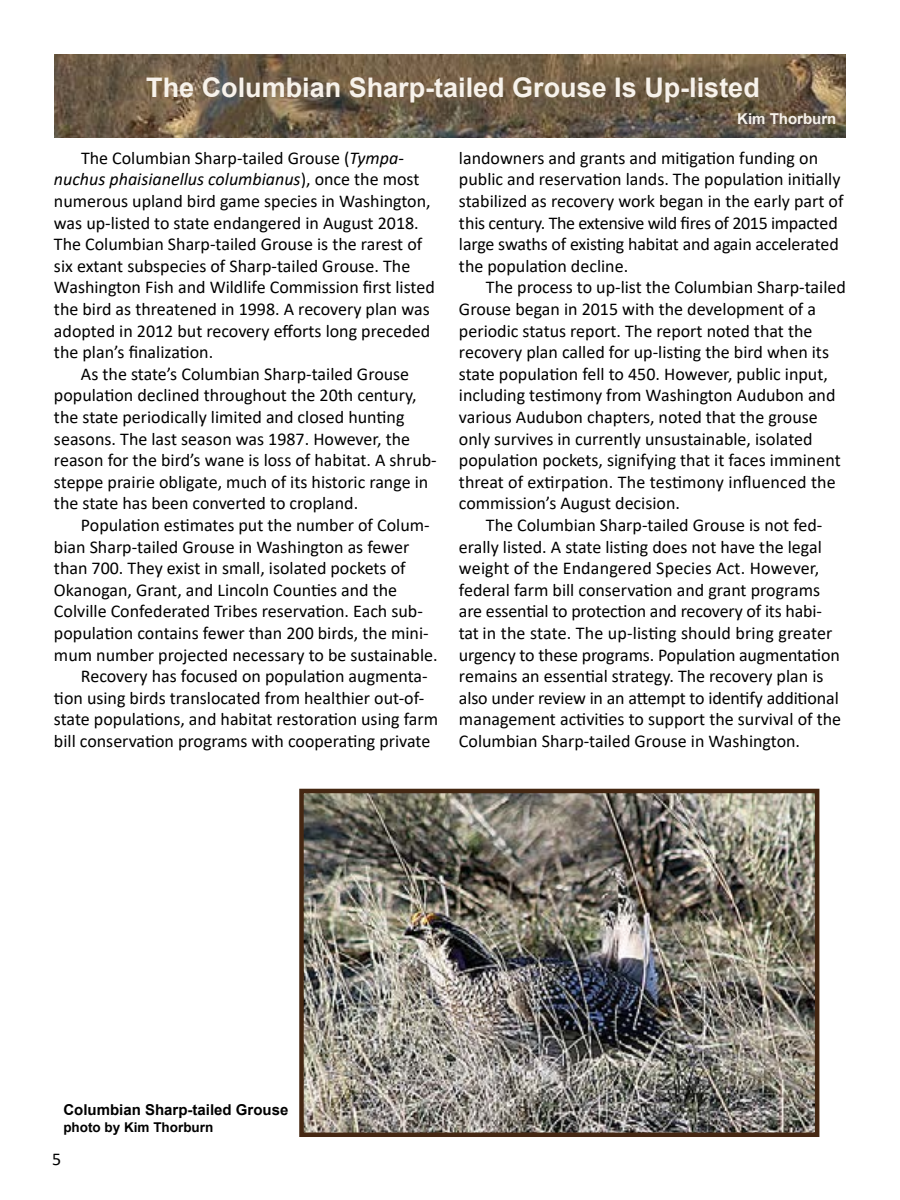
<style>
.page{position:relative;width:900px;height:1200px;background:#fff}
.page>*{position:absolute;margin:0;border:0;box-sizing:border-box;transform-origin:0 0}
.t1{font:700 27px "Arial";color:#f7f2eb}
.t2{font:18px/21.6px "Calibri";color:#000}
.t3{font:700 15px "Arial";color:#000}
.t4{font:700 15px "Arial";color:#f7f2eb}
.t5{font:700 13.5px "Arial";color:#000}
.s1{font-style:italic}
</style>
<div class="page">
<img style="left:54px;top:54px;width:792px;height:83px">
<img style="left:304px;top:794px;width:510px;height:338px">
<div style="left:299px;top:789px;width:520px;height:348px;border:4px solid #452712"></div>
<h1 class="t1" style="left:146px;top:68px;width:615px">The Columbian Sharp-tailed Grouse Is Up-listed</h1>
<p class="t4" style="left:737px;top:108px;width:101px">Kim Thorburn</p>
<p class="t2" style="left:54px;top:147px;width:382px;text-indent:27px">The Columbian Sharp-tailed Grouse (<span class="s1">Tympa&shy;nuchus phaisianellus columbianus</span>), once the most numerous upland bird game species in Washington, was up-listed to state endangered in August 2018.<br>The Columbian Sharp-tailed Grouse is the rarest of six extant subspecies of Sharp-tailed Grouse. The Washington Fish and Wildlife Commission first listed the bird as threatened in 1998. A recovery plan was adopted in 2012 but recovery efforts long preceded the plan’s finalization.</p>
<p class="t2" style="left:54px;top:363px;width:384px;text-indent:27px">As the state’s Columbian Sharp-tailed Grouse population declined throughout the 20th century, the state periodically limited and closed hunting seasons. The last season was 1987. However, the reason for the bird’s wane is loss of habitat. A shrub&shy;steppe prairie obligate, much of its historic range in the state has been converted to cropland.</p>
<p class="t2" style="left:81px;top:514px;width:350px">Population estimates put the number of Colum-</p>
<p class="t2" style="left:54px;top:535px;width:357px">bian Sharp-tailed Grouse in Washington as fewer</p>
<p class="t2" style="left:54px;top:557px;width:353px">than 700. They exist in small, isolated pockets of</p>
<p class="t2" style="left:54px;top:579px;width:345px">Okanogan, Grant, and Lincoln Counties and the</p>
<p class="t2" style="left:54px;top:600px;width:370px">Colville Confederated Tribes reservation. Each sub-</p>
<p class="t2" style="left:54px;top:622px;width:376px">population contains fewer than 200 birds, the mini-</p>
<p class="t2" style="left:54px;top:643px;width:385px">mum number projected necessary to be sustainable.</p>
<p class="t2" style="left:81px;top:665px;width:348px">Recovery has focused on population augmenta-</p>
<p class="t2" style="left:54px;top:687px;width:372px">tion using birds translocated from healthier out-of-</p>
<p class="t2" style="left:54px;top:708px;width:386px">state populations, and habitat restoration using farm</p>
<p class="t2" style="left:54px;top:730px;width:378px">bill conservation programs with cooperating private</p>
<p class="t2" style="left:459px;top:147px;width:386px">landowners and grants and mitigation funding on public and reservation lands. The population initially stabilized as recovery work began in the early part of this century. The extensive wild fires of 2015 impacted large swaths of existing habitat and again accelerated the population decline.</p>
<p class="t2" style="left:459px;top:276px;width:388px;text-indent:27px">The process to up-list the Columbian Sharp-tailed Grouse began in 2015 with the development of a periodic status report. The report noted that the recovery plan called for up-listing the bird when its state population fell to 450. However, public input, including testimony from Washington Audubon and various Audubon chapters, noted that the grouse only survives in currently unsustainable, isolated population pockets, signifying that it faces imminent threat of extirpation. The testimony influenced the commission’s August decision.</p>
<p class="t2" style="left:459px;top:514px;width:384px;text-indent:27px">The Columbian Sharp-tailed Grouse is not fed&shy;erally listed. A state listing does not have the legal weight of the Endangered Species Act. However, federal farm bill conservation and grant programs are essential to protection and recovery of its habi&shy;tat in the state. The up-listing should bring greater urgency to these programs. Population augmentation remains an essential strategy. The recovery plan is also under review in an attempt to identify additional management activities to support the survival of the Columbian Sharp-tailed Grouse in Washington.</p>
<p class="t3" style="left:63px;top:1100px;width:227px">Columbian Sharp-tailed Grouse</p>
<p class="t5" style="left:63px;top:1117px;width:151px">photo by Kim Thorburn</p>
<p class="t2" style="left:52px;top:1148px;width:11px">5</p>
</div>
